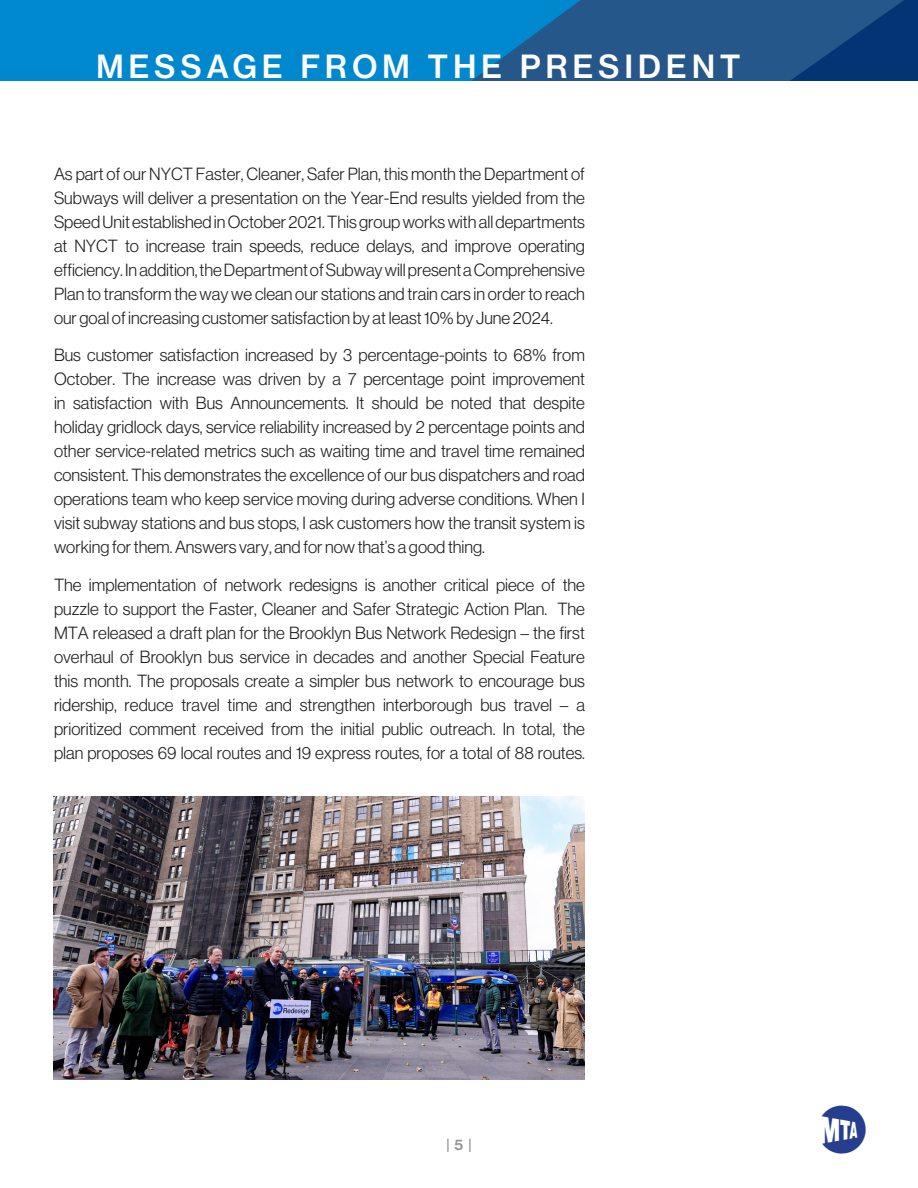
<style>
.page{position:relative;width:918px;height:1188px;background:#fff}
.page>*{position:absolute;margin:0;border:0;box-sizing:border-box;transform-origin:0 0}
.t1{font:500 48px "MTA Logo";color:#253f8e}
.t2{font:31.5px "N Haas Grotesk TX Pro 65 Md";letter-spacing:.15em;color:#fff}
.t3{font:17.25px/24px "N Haas Grotesk DS Pro 45 Lt";color:#231f20;text-align:justify}
.t4{font:15px "N Haas Grotesk DS Pro 65 Md";color:#939598}
</style>
<div class="page">
<div style="left:699px;top:0;width:219px;height:81px;background:#053474"></div>
<svg style="left:580px;top:0;width:324px;height:81px;fill:#26578b"></svg>
<svg style="left:0;top:0;width:580px;height:81px;background:#0383c7"></svg>
<img style="left:54px;top:796px;width:531px;height:284px">
<p class="t2" style="left:96px;top:47px;width:646px">MESSAGE FROM THE PRESIDENT</p>
<p class="t3" style="left:54px;top:162px;width:533px">As part of our NYCT Faster, Cleaner, Safer Plan, this month the Department of Subways will deliver a presentation on the Year-End results yielded from the Speed Unit established in October 2021. This group works with all departments at NYCT to increase train speeds, reduce delays, and improve operating efficiency. In addition, the Department of Subway will present a Comprehensive Plan to transform the way we clean our stations and train cars in order to reach our goal of increasing customer satisfaction by at least 10% by June 2024.</p>
<p class="t3" style="left:54px;top:343px;width:533px">Bus customer satisfaction increased by 3 percentage-points to 68% from October. The increase was driven by a 7 percentage point improvement in satisfaction with Bus Announcements. It should be noted that despite holiday gridlock days, service reliability increased by 2 percentage points and other service-related metrics such as waiting time and travel time remained consistent. This demonstrates the excellence of our bus dispatchers and road operations team who keep service moving during adverse conditions. When I visit subway stations and bus stops, I ask customers how the transit system is working for them. Answers vary, and for now that’s a good thing.</p>
<p class="t3" style="left:54px;top:573px;width:533px">The implementation of network redesigns is another critical piece of the puzzle to support the Faster, Cleaner and Safer Strategic Action Plan. The MTA released a draft plan for the Brooklyn Bus Network Redesign – the first overhaul of Brooklyn bus service in decades and another Special Feature this month. The proposals create a simpler bus network to encourage bus ridership, reduce travel time and strengthen interborough bus travel – a prioritized comment received from the initial public outreach. In total, the plan proposes 69 local routes and 19 express routes, for a total of 88 routes.</p>
<p class="t4" style="left:446px;top:1136px;width:27px">| 5 |</p>
<h1 class="t1" style="left:822px;top:1105px;width:47px">M</h1>
</div>
